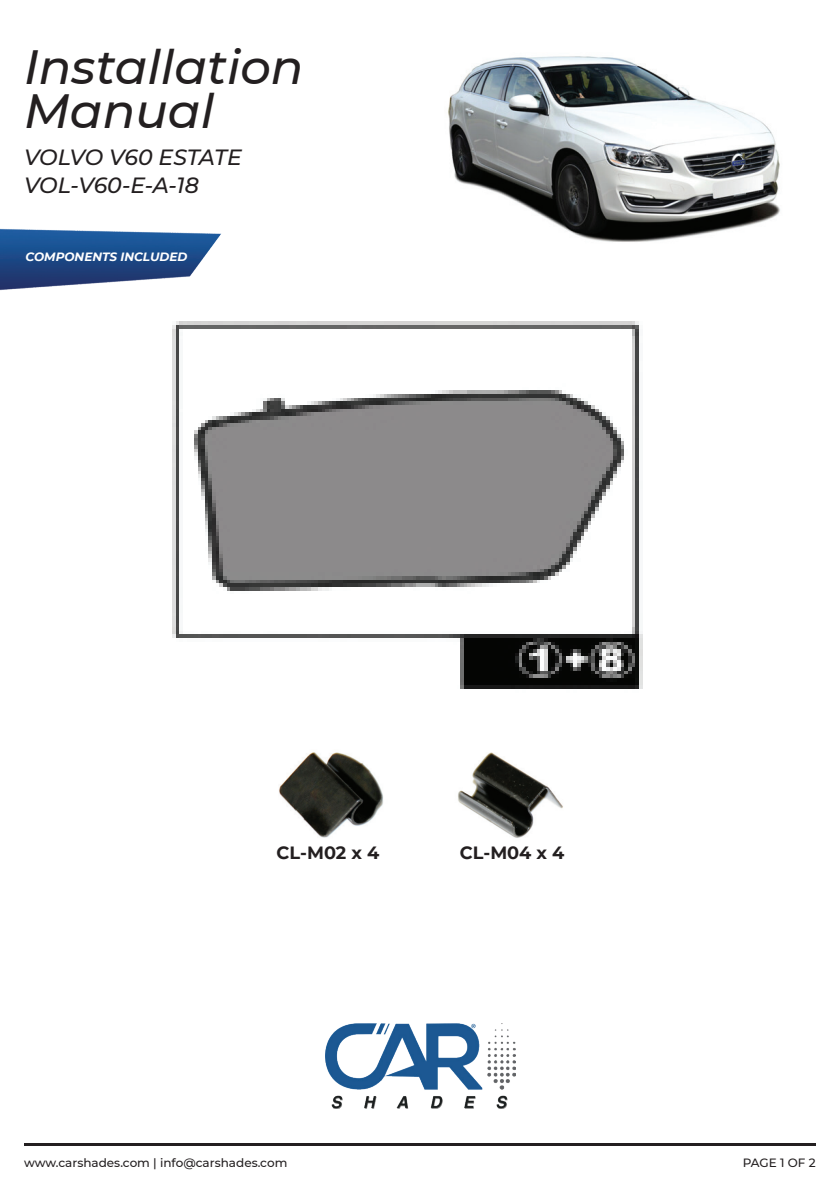
<style>
.page{position:relative;width:840px;height:1191px;background:#fff}
.page>*{position:absolute;margin:0;border:0;box-sizing:border-box;transform-origin:0 0}
.t1{font:italic 500 48px/44px "Montserrat";color:#231f20}
.t2{font:italic 500 22px/28px "Montserrat";letter-spacing:-.015em;color:#231f20}
.t3{font:700 17.8px "Montserrat";color:#231f20}
.t4{font:500 12px "Montserrat";color:#231f20}
.t5{font:italic 700 12px "Montserrat";color:#fff}
</style>
<div class="page">
<img style="left:448px;top:56px;width:332px;height:186px">
<img style="left:0;top:228px;width:221px;height:63px">
<img style="left:172px;top:321px;width:471px;height:368px">
<img style="left:325px;top:1023px;width:189px;height:85px">
<hr style="left:24px;top:1143px;width:791px;height:2px;background:#231f20">
<img style="left:279px;top:752px;width:104px;height:86px">
<img style="left:458px;top:752px;width:105px;height:86px">
<h1 class="t1" style="left:24px;top:43px;width:281px">Installation<br>Manual</h1>
<h2 class="t2" style="left:24px;top:143px;width:219px">VOLVO V60 ESTATE<br>VOL-V60-E-A-18</h2>
<p class="t5" style="left:25px;top:248px;width:163px">COMPONENTS INCLUDED</p>
<h3 class="t3" style="left:276px;top:840px;width:104px">CL-M02 x 4</h3>
<h3 class="t3" style="left:459px;top:840px;width:106px">CL-M04 x 4</h3>
<p class="t4" style="left:24px;top:1153px;width:265px">www.carshades.com | info@carshades.com</p>
<p class="t4" style="left:742px;top:1153px;width:74px">PAGE 1 OF 2</p>
</div>
